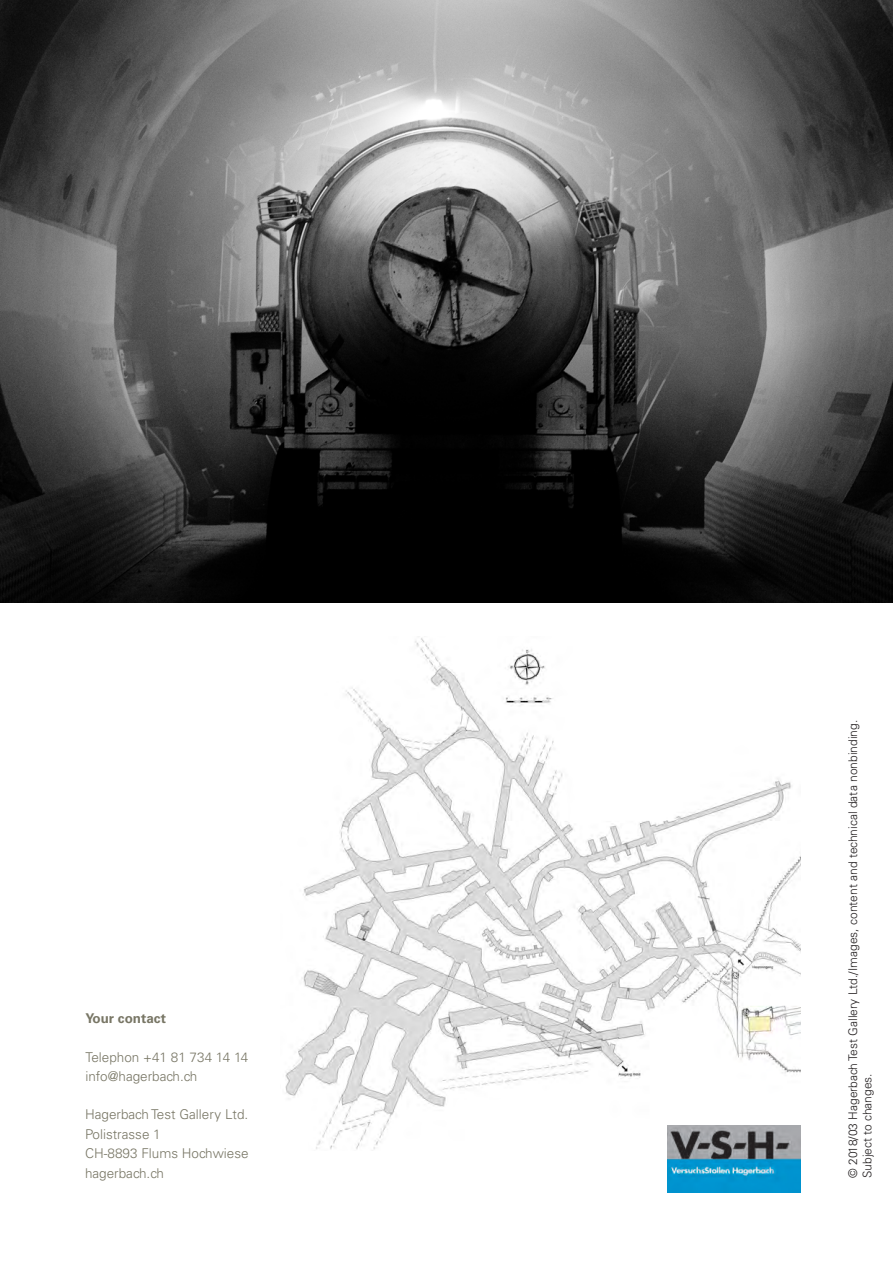
<style>
.page{position:relative;width:893px;height:1263px;background:#fff}
.page>*{position:absolute;margin:0;border:0;box-sizing:border-box;transform-origin:0 0}
.t1{font:300 13.5px/19.5px "Univers";color:#787665}
.t2{font:700 13.5px "Univers";color:#787665}
.t3{font:300 12px/14.4px "Univers";color:#231f20}
</style>
<div class="page">
<img style="left:285px;top:638px;width:515px;height:511px">
<img style="left:667px;top:1126px;width:133px;height:66px">
<img style="left:0;top:0;width:893px;height:602px">
<p class="t2" style="left:85px;top:1010px;width:82px">Your contact</p>
<p class="t1" style="left:85px;top:1047px;width:164px">Telephon +41 81 734 14 14 info@hagerbach.ch</p>
<p class="t1" style="left:85px;top:1105px;width:165px">Hagerbach Test Gallery Ltd.<br>Polistrasse 1<br>CH-8893 Flums Hochwiese hagerbach.ch</p>
<p class="t3" style="left:846px;top:1178px;width:460px;rotate:-90deg">© 2018/03 Hagerbach Test Gallery Ltd./Images, content and technical data nonbinding.<br>Subject to changes.</p>
</div>
